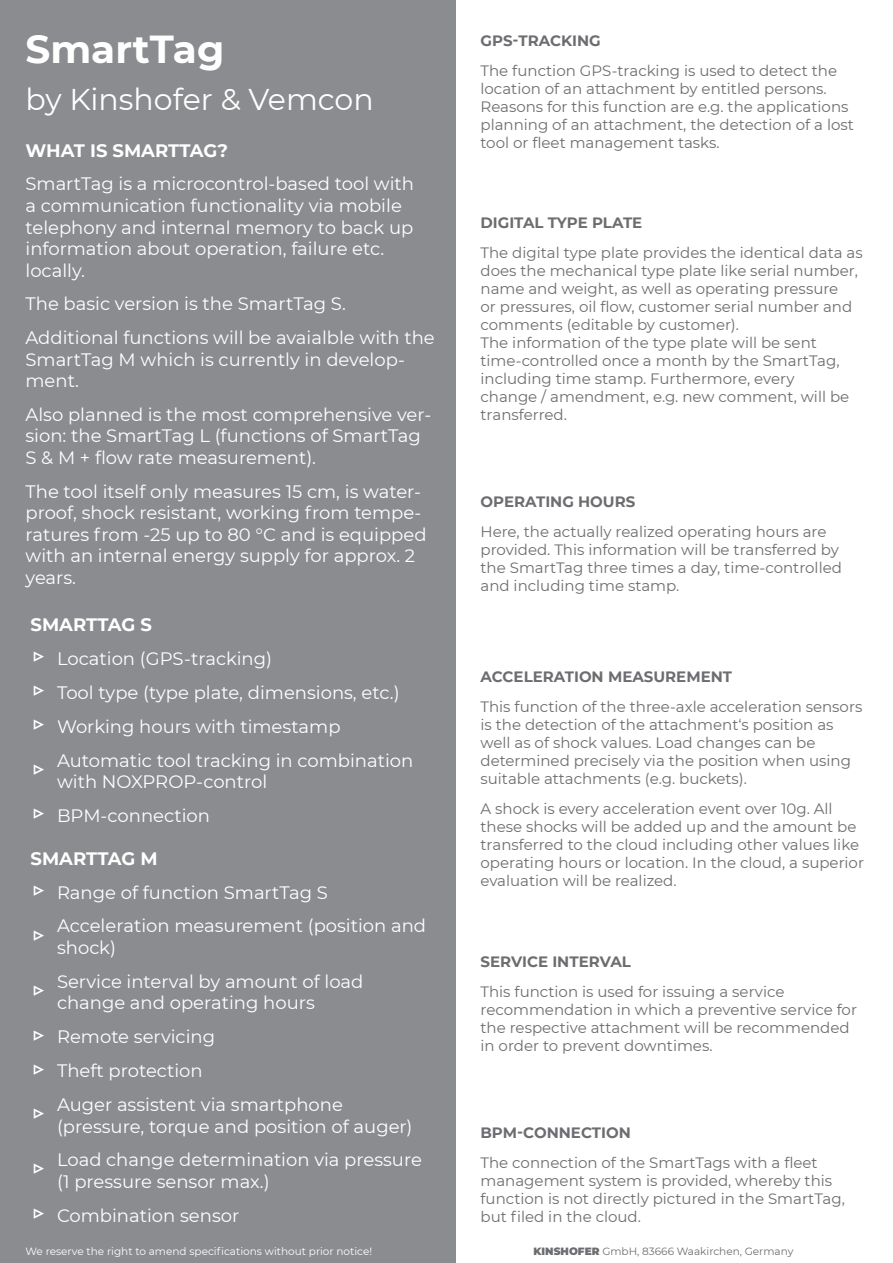
<style>
.page{position:relative;width:893px;height:1263px;background:#fff}
.page>*{position:absolute;margin:0;border:0;box-sizing:border-box;transform-origin:0 0}
.t1{font:700 39px "Montserrat";color:#fff}
.t2{font:30px "Montserrat";color:#fff}
.t3{font:700 24px "Montserrat";color:#fff}
.t4{font:18px/21.6px "Montserrat";color:#fff}
.t5{font:700 18px "Montserrat";color:#fff}
.t6{font:15px/18px "Montserrat";color:#6c6d70}
.t7{font:700 15px "Montserrat";color:#6c6d70}
.t8{font:10.5px "Montserrat";color:#fff}
.t9{font:10.5px "Montserrat";color:#6c6d70}
.s1{font-weight:900}
</style>
<div class="page">
<div style="left:0;top:0;width:455px;height:1263px;background:#8a8c8f"></div>
<p class="t1" style="left:26px;top:21px;width:200px">SmartTag</p>
<p class="t2" style="left:26px;top:78px;width:350px">by Kinshofer &amp; Vemcon</p>
<p class="t5" style="left:26px;top:137px;width:204px">WHAT IS SMARTTAG?</p>
<p class="t4" style="left:26px;top:172px;width:390px">SmartTag is a microcontrol-based tool with a communication functionality via mobile telephony and internal memory to back up information about operation, failure etc. locally.</p>
<p class="t4" style="left:26px;top:292px;width:322px">The basic version is the SmartTag S.</p>
<p class="t4" style="left:26px;top:326px;width:411px">Additional functions will be avaialble with the<br>SmartTag M which is currently in develop&shy;ment.</p>
<p class="t4" style="left:26px;top:403px;width:407px">Also planned is the most comprehensive ver&shy;sion: the SmartTag L (functions of SmartTag<br>S &amp; M + flow rate measurement).</p>
<p class="t4" style="left:26px;top:480px;width:403px">The tool itself only measures 15 cm, is water&shy;proof, shock resistant, working from tempe&shy;ratures from -25 up to 80 °C and is equipped with an internal energy supply for approx. 2 years.</p>
<p class="t5" style="left:31px;top:611px;width:123px">SMARTTAG S</p>
<p class="t3" style="left:31px;top:637px;width:16px">▷</p>
<p class="t4" style="left:57px;top:647px;width:217px">Location (GPS-tracking)</p>
<p class="t3" style="left:31px;top:671px;width:16px">▷</p>
<p class="t4" style="left:57px;top:681px;width:344px">Tool type (type plate, dimensions, etc.)</p>
<p class="t3" style="left:31px;top:705px;width:16px">▷</p>
<p class="t4" style="left:57px;top:715px;width:285px">Working hours with timestamp</p>
<p class="t3" style="left:31px;top:750px;width:16px">▷</p>
<p class="t4" style="left:57px;top:749px;width:358px">Automatic tool tracking in combination with NOXPROP-control</p>
<p class="t3" style="left:31px;top:794px;width:16px">▷</p>
<p class="t4" style="left:57px;top:804px;width:154px">BPM-connection</p>
<p class="t5" style="left:31px;top:845px;width:129px">SMARTTAG M</p>
<p class="t3" style="left:31px;top:871px;width:16px">▷</p>
<p class="t4" style="left:57px;top:881px;width:273px">Range of function SmartTag S</p>
<p class="t3" style="left:31px;top:916px;width:16px">▷</p>
<p class="t4" style="left:57px;top:914px;width:371px">Acceleration measurement (position and shock)</p>
<p class="t3" style="left:31px;top:971px;width:16px">▷</p>
<p class="t4" style="left:57px;top:970px;width:308px">Service interval by amount of load change and operating hours</p>
<p class="t3" style="left:31px;top:1016px;width:16px">▷</p>
<p class="t4" style="left:57px;top:1025px;width:160px">Remote servicing</p>
<p class="t3" style="left:31px;top:1050px;width:16px">▷</p>
<p class="t4" style="left:57px;top:1059px;width:147px">Theft protection</p>
<p class="t3" style="left:31px;top:1094px;width:16px">▷</p>
<p class="t4" style="left:57px;top:1093px;width:357px">Auger assistent via smartphone (pressure, torque and position of auger)</p>
<p class="t3" style="left:31px;top:1150px;width:16px">▷</p>
<p class="t4" style="left:57px;top:1148px;width:366px">Load change determination via pressure (1 pressure sensor max.)</p>
<p class="t3" style="left:31px;top:1194px;width:16px">▷</p>
<p class="t4" style="left:57px;top:1204px;width:184px">Combination sensor</p>
<p class="t7" style="left:480px;top:30px;width:122px">GPS-TRACKING</p>
<p class="t6" style="left:480px;top:62px;width:375px">The function GPS-tracking is used to detect the location of an attachment by entitled persons.<br>Reasons for this function are e.g. the applications planning of an attachment, the detection of a lost tool or fleet management tasks.</p>
<p class="t7" style="left:480px;top:212px;width:163px">DIGITAL TYPE PLATE</p>
<p class="t6" style="left:480px;top:243px;width:384px">The digital type plate provides the identical data as does the mechanical type plate like serial number, name and weight, as well as operating pressure<br>or pressures, oil flow, customer serial number and comments (editable by customer).</p>
<p class="t6" style="left:480px;top:333px;width:370px">The information of the type plate will be sent time-controlled once a month by the SmartTag, including time stamp. Furthermore, every change / amendment, e.g. new comment, will be transferred.</p>
<p class="t7" style="left:480px;top:491px;width:156px">OPERATING HOURS</p>
<p class="t6" style="left:480px;top:522px;width:363px">Here, the actually realized operating hours are provided. This information will be transferred by the SmartTag three times a day, time-controlled and including time stamp.</p>
<p class="t7" style="left:480px;top:666px;width:253px">ACCELERATION MEASUREMENT</p>
<p class="t6" style="left:480px;top:697px;width:383px">This function of the three-axle acceleration sensors is the detection of the attachment‘s position as well as of shock values. Load changes can be determined precisely via the position when using suitable attachments (e.g. buckets).</p>
<p class="t6" style="left:480px;top:799px;width:385px">A shock is every acceleration event over 10g. All these shocks will be added up and the amount be transferred to the cloud including other values like operating hours or location. In the cloud, a superior evaluation will be realized.</p>
<p class="t7" style="left:480px;top:951px;width:152px">SERVICE INTERVAL</p>
<p class="t6" style="left:480px;top:982px;width:378px">This function is used for issuing a service recommendation in which a preventive service for the respective attachment will be recommended in order to prevent downtimes.</p>
<p class="t7" style="left:480px;top:1122px;width:152px">BPM-CONNECTION</p>
<p class="t6" style="left:480px;top:1153px;width:366px">The connection of the SmartTags with a fleet management system is provided, whereby this function is not directly pictured in the SmartTag, but filed in the cloud.</p>
<p class="t8" style="left:26px;top:1244px;width:348px">We reserve the right to amend specifications without prior notice!</p>
<p class="t9" style="left:534px;top:1244px;width:261px"><span class="s1">KINSHOFER</span> GmbH, 83666 Waakirchen, Germany</p>
</div>
